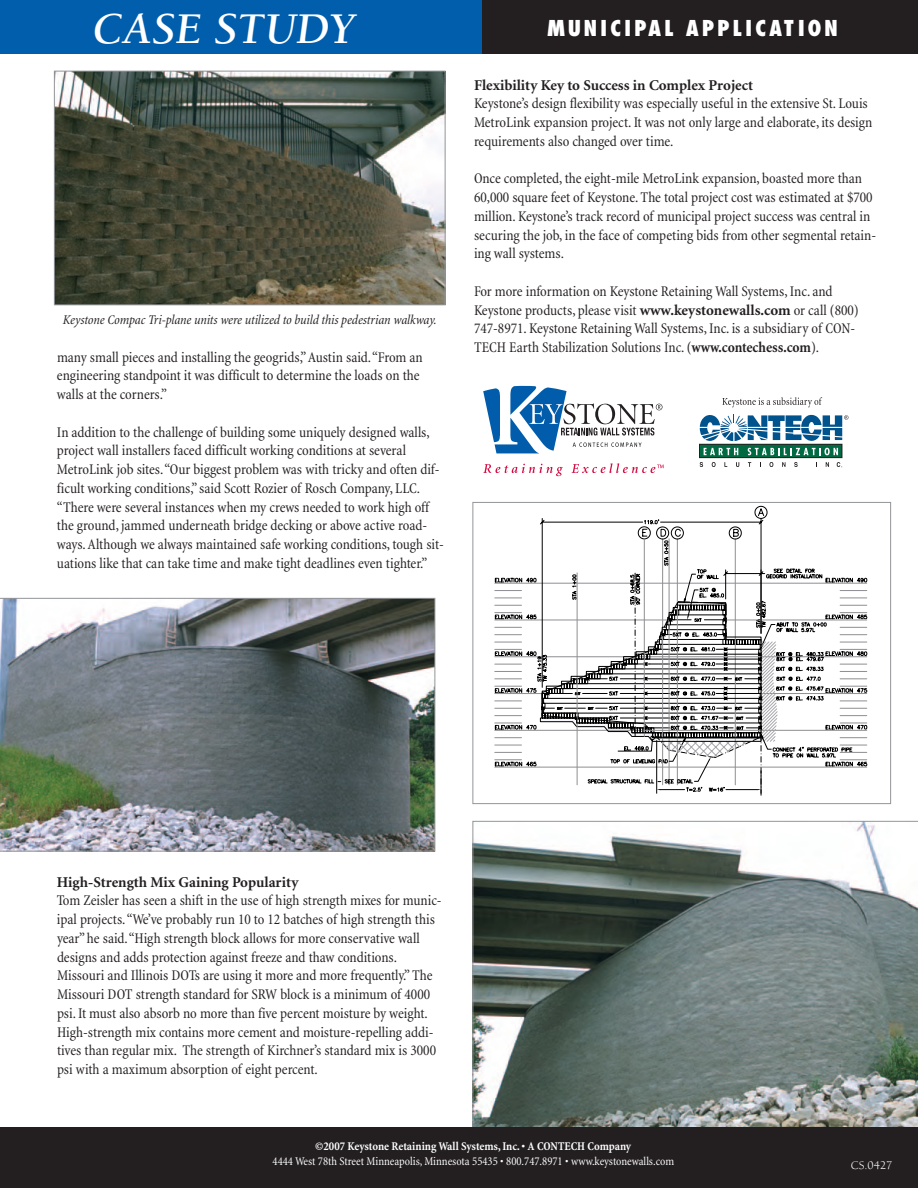
<style>
.page{position:relative;width:918px;height:1188px;background:#fff}
.page>*{position:absolute;margin:0;border:0;box-sizing:border-box;transform-origin:0 0}
.t1{font:italic 700 45px "Berkeley";color:#fff}
.t2{font:800 21px "Futura Cond";letter-spacing:.13em;color:#fff}
.t3{font:condensed 15px/18.8px "Minion";letter-spacing:-.005em;color:#231f20}
.t4{font:700 15px "Minion";color:#231f20}
.t5{font:italic condensed 13.5px "Minion";letter-spacing:-.01em;color:#231f20}
.t6{font:condensed 12px "Minion";color:#fff}
.t7{font:700 condensed 12px "Minion";letter-spacing:-.005em;color:#fff}
.t8{font:12px "Berkeley";color:#fff}
.s1{font-weight:700;font-stretch:normal}
.s2{font-weight:700}
</style>
<div class="page">
<svg style="left:472px;top:821px;width:446px;height:306px"></svg>
<div style="left:0;top:1127px;width:918px;height:61px;background:#231f20"></div>
<div style="left:0;top:0;width:918px;height:54px;background:#015eac"></div>
<div style="left:482px;top:0;width:436px;height:54px;background:#231f20"></div>
<img style="left:0;top:598px;width:435px;height:254px">
<img style="left:56px;top:73px;width:388px;height:230px">
<div style="left:54px;top:71px;width:392px;height:234px;border:1px solid #939598"></div>
<svg style="left:494px;top:505px;width:374px;height:291px"></svg>
<svg style="left:483px;top:464px;width:80px;height:12px"></svg>
<svg style="left:572px;top:463px;width:92px;height:10px"></svg>
<svg style="left:483px;top:386px;width:179px;height:67px"></svg>
<svg style="left:701px;top:446px;width:139px;height:10px"></svg>
<div style="left:699px;top:444px;width:143px;height:14px;border:1px solid #231f20"></div>
<svg style="left:704px;top:448px;width:34px;height:7px"></svg>
<svg style="left:748px;top:448px;width:90px;height:7px"></svg>
<svg style="left:700px;top:414px;width:148px;height:27px"></svg>
<svg style="left:700px;top:462px;width:3px;height:5px"></svg>
<svg style="left:712px;top:462px;width:4px;height:5px"></svg>
<svg style="left:769px;top:462px;width:4px;height:5px"></svg>
<svg style="left:782px;top:462px;width:4px;height:5px"></svg>
<svg style="left:794px;top:462px;width:4px;height:5px"></svg>
<svg style="left:826px;top:462px;width:3px;height:5px"></svg>
<svg style="left:837px;top:462px;width:5px;height:5px"></svg>
<svg style="left:722px;top:397px;width:100px;height:10px"></svg>
<div style="left:472px;top:502px;width:419px;height:302px;border:1px solid #939598"></div>
<h1 class="t1" style="left:93px;top:11px;width:264px">CASE STUDY</h1>
<p class="t5" style="left:63px;top:314px;width:375px">Keystone Compac Tri-plane units were utilized to build this pedestrian walkway.</p>
<p class="t3" style="left:57px;top:349px;width:367px">many small pieces and installing the geogrids,”Austin said.“From an engineering standpoint it was difficult to determine the loads on the walls at the corners.”</p>
<p class="t3" style="left:57px;top:424px;width:388px">In addition to the challenge of building some uniquely designed walls, project wall installers faced difficult working conditions at several MetroLink job sites.“Our biggest problem was with tricky and often dif&shy;ficult working conditions,” said Scott Rozier of Rosch Company, LLC. “There were several instances when my crews needed to work high off the ground, jammed underneath bridge decking or above active road&shy;ways. Although we always maintained safe working conditions, tough sit&shy;uations like that can take time and make tight deadlines even tighter.”</p>
<h2 class="t2" style="left:547px;top:16px;width:292px">MUNICIPAL APPLICATION</h2>
<p class="t4" style="left:474px;top:79px;width:281px">Flexibility Key to Success in Complex Project</p>
<p class="t3" style="left:474px;top:96px;width:400px">Keystone’s design flexibility was especially useful in the extensive St. Louis<br>MetroLink expansion project. It was not only large and elaborate, its design requirements also changed over time.</p>
<p class="t3" style="left:474px;top:171px;width:404px">Once completed, the eight-mile MetroLink expansion, boasted more than 60,000 square feet of Keystone. The total project cost was estimated at $700 million. Keystone’s track record of municipal project success was central in securing the job, in the face of competing bids from other segmental retain&shy;ing wall systems.</p>
<p class="t3" style="left:474px;top:283px;width:386px">For more information on Keystone Retaining Wall Systems, Inc. and Keystone products, please visit <span class="s1">www.keystonewalls.com</span> or call (800)<br>747-8971. Keystone Retaining Wall Systems, Inc. is a subsidiary of CON-TECH Earth Stabilization Solutions Inc. (<span class="s2">www.contechess.com</span>).</p>
<p class="t4" style="left:57px;top:876px;width:243px">High-Strength Mix Gaining Popularity</p>
<p class="t3" style="left:57px;top:893px;width:386px">Tom Zeisler has seen a shift in the use of high strength mixes for munic&shy;ipal projects.“We’ve probably run 10 to 12 batches of high strength this year” he said.“High strength block allows for more conservative wall designs and adds protection against freeze and thaw conditions.<br>Missouri and Illinois DOTs are using it more and more frequently.” The Missouri DOT strength standard for SRW block is a minimum of 4000 psi. It must also absorb no more than five percent moisture by weight.<br>High-strength mix contains more cement and moisture-repelling addi&shy;tives than regular mix. The strength of Kirchner’s standard mix is 3000 psi with a maximum absorption of eight percent.</p>
<p class="t7" style="left:315px;top:1142px;width:317px">©2007 Keystone Retaining Wall Systems, Inc. • A CONTECH Company</p>
<p class="t6" style="left:273px;top:1156px;width:403px">4444 West 78th Street Minneapolis, Minnesota 55435 • 800.747.8971 • www.keystonewalls.com</p>
<p class="t8" style="left:851px;top:1161px;width:43px">CS.0427</p>
</div>
